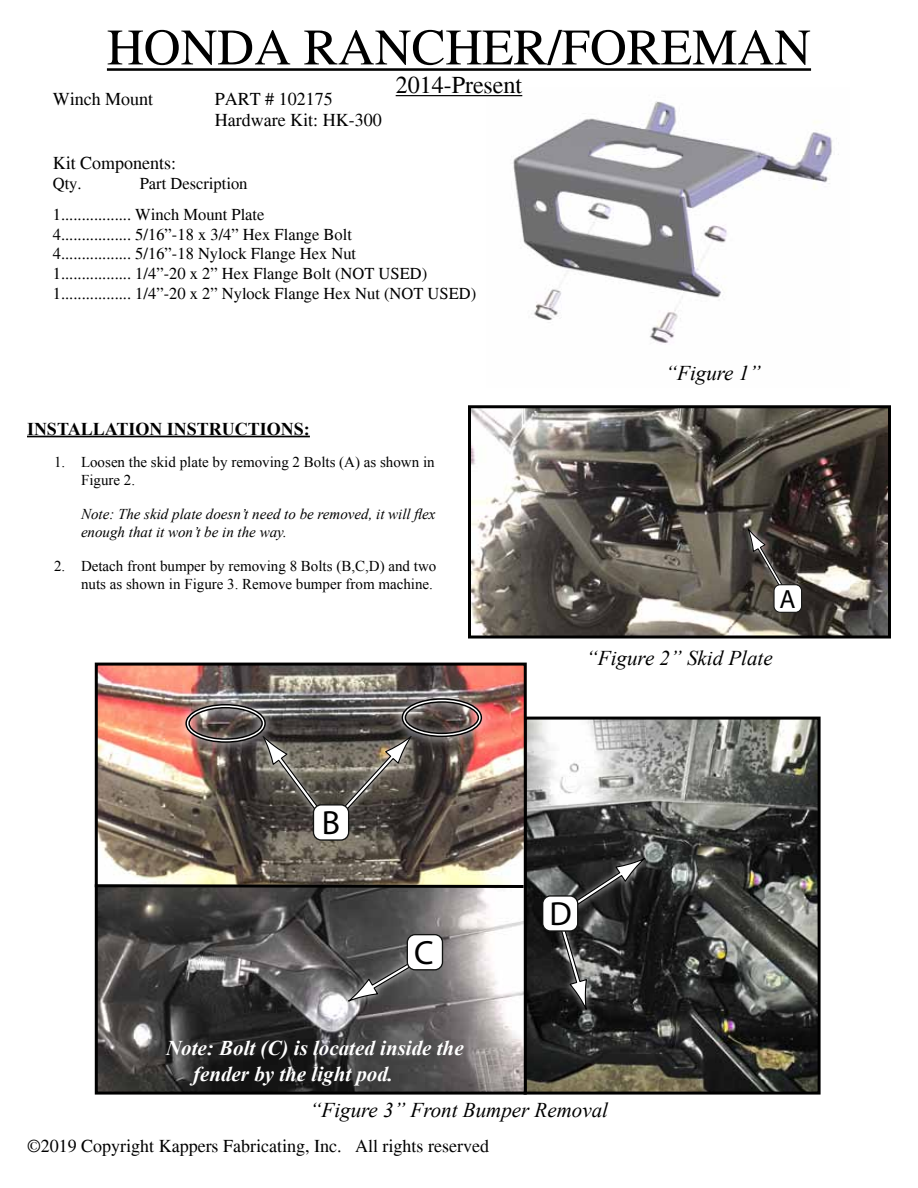
<style>
.page{position:relative;width:918px;height:1188px;background:#fff}
.page>*{position:absolute;margin:0;border:0;box-sizing:border-box;transform-origin:0 0}
.t1{font:51px "Times";color:#000}
.t2{font:33.75px "Myriad Pro";color:#000}
.t3{font:33.6px "Myriad Pro";color:#000}
.t4{font:26.4px "Myriad Pro";color:#000}
.t5{font:24px "Times";color:#000}
.t6{font:italic 21px "Times New Roman";color:#000}
.t7{font:italic 700 21px/25.2px "Times New Roman";color:#fff}
.t8{font:18px/21.6px "Times";color:#000}
.t9{font:700 18px "Times New Roman";color:#000}
.t10{font:16.5px/19.8px "Times";color:#000}
.t11{font:15px/18px "Times New Roman";color:#000}
.t12{font:italic 15px/18px "Times New Roman";color:#000}
</style>
<div class="page">
<img style="left:486px;top:95px;width:353px;height:248px">
<hr style="left:107px;top:68px;width:704px;height:3px;background:#000">
<hr style="left:396px;top:95px;width:126px;height:1px;background:#000">
<img style="left:472px;top:409px;width:415px;height:226px">
<img style="left:740px;top:521px;width:57px;height:86px">
<svg style="left:745px;top:523px;width:45px;height:77px;background:#48433e"></svg>
<div style="left:774px;top:585px;width:28px;height:27px;background:#fff;border-radius:6px"></div>
<div style="left:774px;top:584px;width:28px;height:29px;border:1px solid #111211;border-radius:6px"></div>
<div style="left:468px;top:405px;width:423px;height:234px;border:3px solid #000"></div>
<hr style="left:27px;top:436px;width:283px;height:1px;background:#000">
<img style="left:528px;top:721px;width:289px;height:370px">
<img style="left:548px;top:848px;width:107px;height:78px">
<img style="left:546px;top:931px;width:51px;height:89px">
<svg style="left:555px;top:854px;width:97px;height:164px;background:#383939"></svg>
<div style="left:543px;top:896px;width:35px;height:35px;background:#fff;border-radius:8px"></div>
<div style="left:542px;top:895px;width:36px;height:37px;border:1px solid #111211;border-radius:8px"></div>
<div style="left:524px;top:717px;width:297px;height:378px;border:3px solid #000"></div>
<img style="left:99px;top:890px;width:424px;height:201px">
<img style="left:99px;top:667px;width:424px;height:216px">
<img style="left:336px;top:726px;width:86px;height:97px">
<img style="left:253px;top:726px;width:83px;height:104px">
<div style="left:313px;top:805px;width:36px;height:35px;background:#fff;border-radius:8px"></div>
<div style="left:313px;top:804px;width:36px;height:37px;border:1px solid #111211;border-radius:8px"></div>
<img style="left:173px;top:691px;width:106px;height:65px">
<img style="left:185px;top:703px;width:142px;height:118px">
<img style="left:389px;top:685px;width:106px;height:65px">
<img style="left:340px;top:698px;width:143px;height:116px">
<img style="left:338px;top:938px;width:110px;height:74px">
<svg style="left:341px;top:946px;width:98px;height:60px;background:#5f5f5f"></svg>
<div style="left:407px;top:935px;width:35px;height:35px;background:#fff;border-radius:8px"></div>
<div style="left:407px;top:934px;width:36px;height:36px;border:1px solid #111211;border-radius:8px"></div>
<div style="left:95px;top:663px;width:432px;height:432px;border:3px solid #000"></div>
<svg style="left:94px;top:883px;width:433px;height:7px;background:#4b4943"></svg>
<h1 class="t1" style="left:107px;top:17px;width:706px">HONDA RANCHER/FOREMAN</h1>
<h3 class="t5" style="left:396px;top:71px;width:128px">2014-Present</h3>
<p class="t8" style="left:53px;top:88px;width:102px">Winch Mount</p>
<p class="t8" style="left:215px;top:88px;width:168px">PART # 102175<br>Hardware Kit: HK-300</p>
<p class="t8" style="left:53px;top:152px;width:125px">Kit Components:</p>
<p class="t10" style="left:53px;top:174px;width:30px">Qty.</p>
<p class="t10" style="left:53px;top:168px;width:213px;line-height:30.6px;text-indent:87px">Part Description<br>1................. Winch Mount Plate</p>
<p class="t10" style="left:53px;top:224px;width:425px">4................. 5/16”-18 x 3/4” Hex Flange Bolt<br>4................. 5/16”-18 Nylock Flange Hex Nut<br>1................. 1/4”-20 x 2” Hex Flange Bolt (NOT USED)<br>1................. 1/4”-20 x 2” Nylock Flange Hex Nut (NOT USED)</p>
<p class="t9" style="left:27px;top:416px;width:284px">INSTALLATION INSTRUCTIONS:</p>
<p class="t11" style="left:81px;top:453px;width:355px;text-indent:-27px">1. Loosen the skid plate by removing 2 Bolts (A) as shown in<br>Figure 2.</p>
<p class="t12" style="left:81px;top:505px;width:356px">Note: The skid plate doesn’t need to be removed, it will flex enough that it won’t be in the way.</p>
<p class="t11" style="left:54px;top:557px;width:384px;text-align:right">2. Detach front bumper by removing 8 Bolts (B,C,D) and two nuts as shown in Figure 3. Remove bumper from machine.</p>
<h2 class="t2" style="left:322px;top:802px;width:20px">B</h2>
<h2 class="t2" style="left:414px;top:932px;width:21px">C</h2>
<p class="t7" style="left:193px;top:1035px;width:272px;text-indent:-27px">Note: Bolt (C) is located inside the fender by the light pod.</p>
<p class="t6" style="left:666px;top:358px;width:97px">“Figure 1”</p>
<h3 class="t4" style="left:780px;top:583px;width:18px">A</h3>
<p class="t6" style="left:586px;top:644px;width:188px">“Figure 2” Skid Plate</p>
<h3 class="t3" style="left:550px;top:893px;width:24px">D</h3>
<p class="t6" style="left:310px;top:1096px;width:300px">“Figure 3” Front Bumper Removal</p>
<p class="t8" style="left:27px;top:1135px;width:464px">©2019 Copyright Kappers Fabricating, Inc. All rights reserved</p>
</div>
